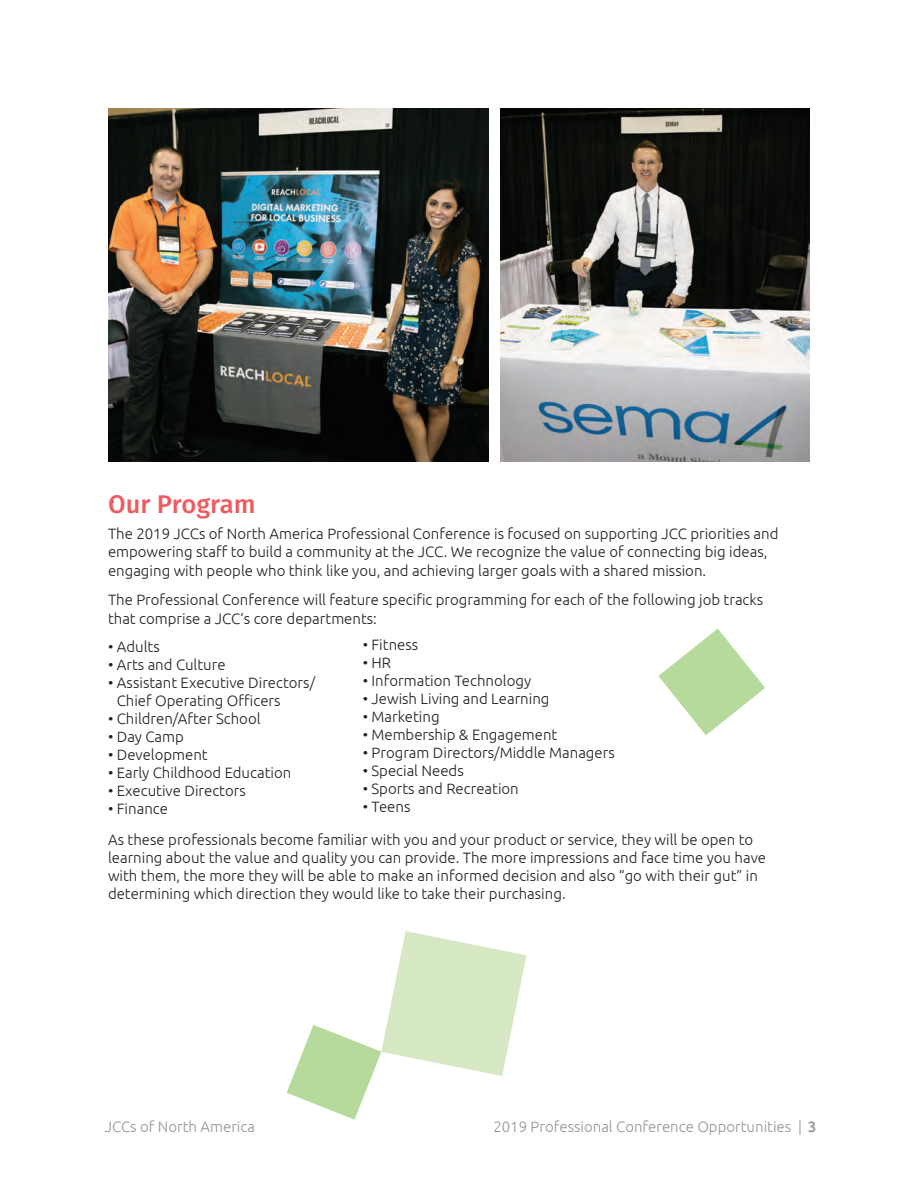
<style>
.page{position:relative;width:918px;height:1188px;background:#fff}
.page>*{position:absolute;margin:0;border:0;box-sizing:border-box;transform-origin:0 0}
.t1{font:25.5px "Fira Sans OT Medium";color:#f05a5e}
.t2{font:300 15px/18px "Ubuntu";color:#231f20}
.t3{font:300 15px "Ubuntu";color:#939598}
.s1{font-weight:500}
</style>
<div class="page">
<img style="left:108px;top:108px;width:381px;height:353px">
<svg style="left:659px;top:629px;width:106px;height:106px"></svg>
<img style="left:500px;top:109px;width:310px;height:352px">
<svg style="left:287px;top:931px;width:239px;height:189px"></svg>
<h1 class="t1" style="left:108px;top:486px;width:149px">Our Program</h1>
<p class="t2" style="left:108px;top:485px;width:672px;line-height:32px">•<br>The 2019 JCCs of North America Professional Conference is focused on supporting JCC priorities and</p>
<p class="t2" style="left:108px;top:542px;width:661px;line-height:18.9px">empowering staff to build a community at the JCC. We recognize the value of connecting big ideas, engaging with people who think like you, and achieving larger goals with a shared mission.</p>
<p class="t2" style="left:108px;top:590px;width:657px;line-height:18.9px">The Professional Conference will feature specific programming for each of the following job tracks that comprise a JCC’s core departments:</p>
<p class="t2" style="left:108px;top:637px;width:53px">• Adults</p>
<p class="t2" style="left:108px;top:655px;width:119px">• Arts and Culture</p>
<p class="t2" style="left:117px;top:673px;width:200px;text-indent:-9px">• Assistant Executive Directors/<br>Chief Operating Officers</p>
<p class="t2" style="left:108px;top:709px;width:154px">• Children/After School</p>
<p class="t2" style="left:108px;top:727px;width:77px">• Day Camp</p>
<p class="t2" style="left:108px;top:745px;width:101px">• Development</p>
<p class="t2" style="left:108px;top:763px;width:185px">• Early Childhood Education</p>
<p class="t2" style="left:108px;top:781px;width:139px">• Executive Directors</p>
<p class="t2" style="left:108px;top:792px;width:647px;line-height:31.5px">• Finance<br>As these professionals become familiar with you and your product or service, they will be open to</p>
<p class="t2" style="left:108px;top:848px;width:660px">learning about the value and quality you can provide. The more impressions and face time you have with them, the more they will be able to make an informed decision and also “go with their gut” in determining which direction they would like to take their purchasing.</p>
<p class="t2" style="left:363px;top:635px;width:57px">• Fitness</p>
<p class="t2" style="left:363px;top:653px;width:30px">• HR</p>
<p class="t2" style="left:363px;top:671px;width:170px">• Information Technology</p>
<p class="t2" style="left:363px;top:689px;width:188px">• Jewish Living and Learning</p>
<p class="t2" style="left:363px;top:707px;width:78px">• Marketing</p>
<p class="t2" style="left:363px;top:725px;width:196px">• Membership &amp; Engagement</p>
<p class="t2" style="left:363px;top:743px;width:254px">• Program Directors/Middle Managers</p>
<p class="t2" style="left:363px;top:761px;width:103px">• Special Needs</p>
<p class="t2" style="left:363px;top:779px;width:158px">• Sports and Recreation</p>
<p class="t2" style="left:363px;top:797px;width:49px">• Teens</p>
<p class="t3" style="left:105px;top:1118px;width:152px">JCCs of North America</p>
<p class="t3" style="left:493px;top:1118px;width:325px">2019 Professional Conference Opportunities | <span class="s1">3</span></p>
</div>
